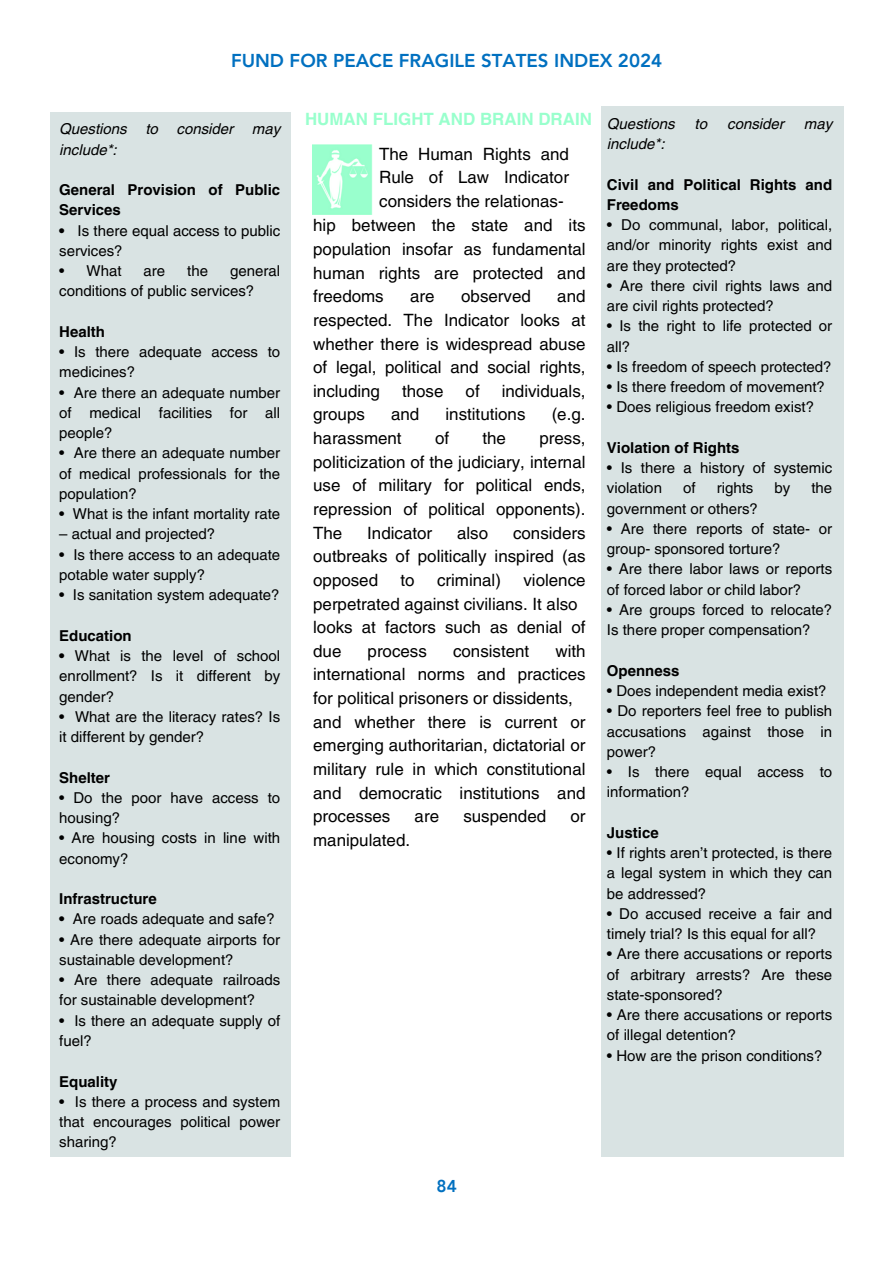
<style>
.page{position:relative;width:893px;height:1264px;background:#fff}
.page>*{position:absolute;margin:0;border:0;box-sizing:border-box;transform-origin:0 0}
.t1{font:800 18.6px "Avenir LT Pro";color:#0070c0}
.t2{font:800 17.1px "Avenir LT Pro";color:#0070c0}
.t3{font:16.95px/23.7px "Helvetica LT Pro";color:#000;text-align:justify}
.t4{font:700 16.95px "Helvetica LT Pro";color:#99ffcd}
.t5{font:15px/20.2px "Helvetica LT Pro";color:#000}
.t6{font:700 15px/20.2px "Helvetica LT Pro";color:#000}
.t7{font:italic 15px/20.2px "Helvetica LT Pro";color:#000}
.s1{font-weight:700}
</style>
<div class="page">
<img style="left:312px;top:145px;width:60px;height:69px">
<p class="t1" style="left:231px;top:52px;width:432px">FUND FOR PEACE FRAGILE STATES INDEX 2024</p>
<p class="t7" style="left:59px;top:120px;width:222px">Questions to consider may include*:</p>
<p class="t6" style="left:59px;top:181px;width:222px">General Provision of Public<br>Services</p>
<p class="t5" style="left:59px;top:222px;width:222px"><span class="s1">•</span> Is there equal access to public services?</p>
<p class="t5" style="left:59px;top:262px;width:64px">• What</p>
<p class="t5" style="left:143px;top:262px;width:23px">are</p>
<p class="t5" style="left:187px;top:262px;width:22px">the</p>
<p class="t5" style="left:59px;top:262px;width:222px;text-indent:171px">general conditions of public services?</p>
<p class="t6" style="left:59px;top:323px;width:47px">Health</p>
<p class="t5" style="left:59px;top:343px;width:222px">• Is there adequate access to medicines?</p>
<p class="t5" style="left:59px;top:384px;width:222px;text-align:justify">• Are there an adequate number of medical facilities for all people?</p>
<p class="t5" style="left:59px;top:444px;width:222px;text-align:justify">• Are there an adequate number of medical professionals for the population?</p>
<p class="t5" style="left:59px;top:505px;width:222px">• What is the infant mortality rate</p>
<p class="t5" style="left:59px;top:525px;width:157px">– actual and projected?</p>
<p class="t5" style="left:59px;top:546px;width:222px">• Is there access to an adequate potable water supply?</p>
<p class="t5" style="left:59px;top:586px;width:222px">• Is sanitation system adequate?</p>
<p class="t6" style="left:59px;top:627px;width:74px">Education</p>
<p class="t5" style="left:59px;top:647px;width:222px;text-align:justify"><span class="s1">•</span> What is the level of school enrollment? Is it different by gender?</p>
<p class="t5" style="left:59px;top:708px;width:222px">• What are the literacy rates? Is it different by gender?</p>
<p class="t6" style="left:59px;top:768px;width:52px">Shelter</p>
<p class="t5" style="left:59px;top:789px;width:222px">• Do the poor have access to housing?</p>
<p class="t5" style="left:59px;top:829px;width:222px">• Are housing costs in line with economy?</p>
<p class="t6" style="left:59px;top:890px;width:99px">Infrastructure</p>
<p class="t5" style="left:59px;top:910px;width:217px"><span class="s1">•</span> Are roads adequate and safe?</p>
<p class="t5" style="left:59px;top:930px;width:222px">• Are there adequate airports for sustainable development?</p>
<p class="t5" style="left:59px;top:971px;width:222px">• Are there adequate railroads for sustainable development?</p>
<p class="t5" style="left:59px;top:1011px;width:222px">• Is there an adequate supply of fuel?</p>
<p class="t6" style="left:59px;top:1072px;width:60px">Equality</p>
<p class="t5" style="left:59px;top:1092px;width:222px;text-align:justify">• Is there a process and system that encourages political power sharing?</p>
<h1 class="t4" style="left:305px;top:113px;width:288px">HUMAN FLIGHT AND BRAIN DRAIN</h1>
<p class="t3" style="left:379px;top:144px;width:191px">The Human Rights and Rule of Law Indicator considers the relationas-</p>
<p class="t3" style="left:313px;top:215px;width:274px">hip between the state and its population insofar as fundamental human rights are protected and freedoms</p>
<p class="t3" style="left:313px;top:286px;width:274px;text-indent:244px">and respected. The Indicator looks at whether there is widespread abuse of legal, political and social rights, including</p>
<p class="t3" style="left:410px;top:286px;width:26px">are</p>
<p class="t3" style="left:461px;top:286px;width:71px">observed</p>
<p class="t3" style="left:402px;top:380px;width:43px">those</p>
<p class="t3" style="left:465px;top:380px;width:16px">of</p>
<p class="t3" style="left:501px;top:380px;width:85px">individuals,</p>
<p class="t3" style="left:313px;top:404px;width:53px">groups</p>
<p class="t3" style="left:391px;top:404px;width:30px">and</p>
<p class="t3" style="left:445px;top:404px;width:81px">institutions</p>
<p class="t3" style="left:551px;top:404px;width:35px">(e.g.</p>
<p class="t3" style="left:313px;top:428px;width:90px">harassment</p>
<p class="t3" style="left:435px;top:428px;width:16px">of</p>
<p class="t3" style="left:482px;top:428px;width:25px">the</p>
<p class="t3" style="left:313px;top:428px;width:274px;text-indent:226px">press, politicization of the judiciary, internal use of military for political ends, repression of political opponents).<br>The</p>
<p class="t3" style="left:313px;top:522px;width:274px;text-indent:200px">considers outbreaks of politically inspired (as opposed</p>
<p class="t3" style="left:367px;top:522px;width:66px">Indicator</p>
<p class="t3" style="left:457px;top:522px;width:33px">also</p>
<p class="t3" style="left:400px;top:569px;width:16px">to</p>
<p class="t3" style="left:437px;top:569px;width:65px">criminal)</p>
<p class="t3" style="left:313px;top:569px;width:274px;text-align:left;text-indent:210px">violence perpetrated against civilians. It also looks at factors such as denial of due</p>
<p class="t3" style="left:313px;top:640px;width:274px;text-align:left;text-indent:242px">with international norms and practices for political prisoners or dissidents, and whether there is current or emerging authoritarian, dictatorial or military rule in which constitutional and democratic institutions and processes</p>
<p class="t3" style="left:367px;top:640px;width:61px">process</p>
<p class="t3" style="left:453px;top:640px;width:78px">consistent</p>
<p class="t3" style="left:414px;top:806px;width:26px">are</p>
<p class="t3" style="left:463px;top:806px;width:84px">suspended</p>
<p class="t3" style="left:570px;top:806px;width:17px">or</p>
<p class="t3" style="left:313px;top:829px;width:98px">manipulated.</p>
<h1 class="t7" style="left:607px;top:115px;width:69px">Questions</h1>
<h1 class="t7" style="left:694px;top:115px;width:14px">to</h1>
<h1 class="t7" style="left:727px;top:115px;width:58px">consider</h1>
<h1 class="t7" style="left:803px;top:115px;width:30px">may</h1>
<h1 class="t7" style="left:607px;top:135px;width:59px">include*:</h1>
<p class="t6" style="left:607px;top:175px;width:227px">Civil and Political Rights and<br>Freedoms</p>
<p class="t5" style="left:607px;top:216px;width:227px;text-align:justify">• Do communal, labor, political, and/or minority rights exist and are they protected?</p>
<p class="t5" style="left:607px;top:277px;width:227px">• Are there civil rights laws and are civil rights protected?</p>
<p class="t5" style="left:607px;top:317px;width:227px">• Is the right to life protected or all?</p>
<p class="t5" style="left:607px;top:358px;width:226px">• Is freedom of speech protected?</p>
<p class="t5" style="left:607px;top:378px;width:219px">• Is there freedom of movement?</p>
<p class="t5" style="left:607px;top:398px;width:208px">• Does religious freedom exist?</p>
<p class="t6" style="left:607px;top:439px;width:134px">Violation of Rights</p>
<p class="t5" style="left:607px;top:459px;width:227px">• Is there a history of systemic violation</p>
<p class="t5" style="left:683px;top:479px;width:14px">of</p>
<p class="t5" style="left:716px;top:479px;width:38px">rights</p>
<p class="t5" style="left:774px;top:479px;width:17px">by</p>
<p class="t5" style="left:811px;top:479px;width:22px">the</p>
<p class="t5" style="left:607px;top:499px;width:152px">government or others?</p>
<p class="t5" style="left:607px;top:520px;width:227px">• Are there reports of state- or group- sponsored torture?</p>
<p class="t5" style="left:607px;top:560px;width:227px">• Are there labor laws or reports of forced labor or child labor?</p>
<p class="t5" style="left:607px;top:601px;width:227px">• Are groups forced to relocate?<br>Is there proper compensation?</p>
<p class="t6" style="left:607px;top:661px;width:74px">Openness</p>
<p class="t5" style="left:607px;top:682px;width:221px">• Does independent media exist?</p>
<p class="t5" style="left:607px;top:702px;width:227px;text-align:justify">• Do reporters feel free to publish accusations against those in power?</p>
<p class="t5" style="left:607px;top:763px;width:227px">• Is there equal access to information?</p>
<p class="t6" style="left:607px;top:823px;width:53px">Justice</p>
<p class="t5" style="left:607px;top:844px;width:227px;text-align:justify">• If rights aren’t protected, is there a legal system in which they can be addressed?</p>
<p class="t5" style="left:607px;top:904px;width:227px">• Do accused receive a fair and timely trial? Is this equal for all?</p>
<p class="t5" style="left:607px;top:945px;width:227px;text-align:justify">• Are there accusations or reports of arbitrary arrests? Are these state-sponsored?</p>
<p class="t5" style="left:607px;top:1006px;width:227px">• Are there accusations or reports of illegal detention?</p>
<p class="t5" style="left:607px;top:1046px;width:217px">• How are the prison conditions?</p>
<p class="t2" style="left:436px;top:1179px;width:22px">84</p>
</div>
